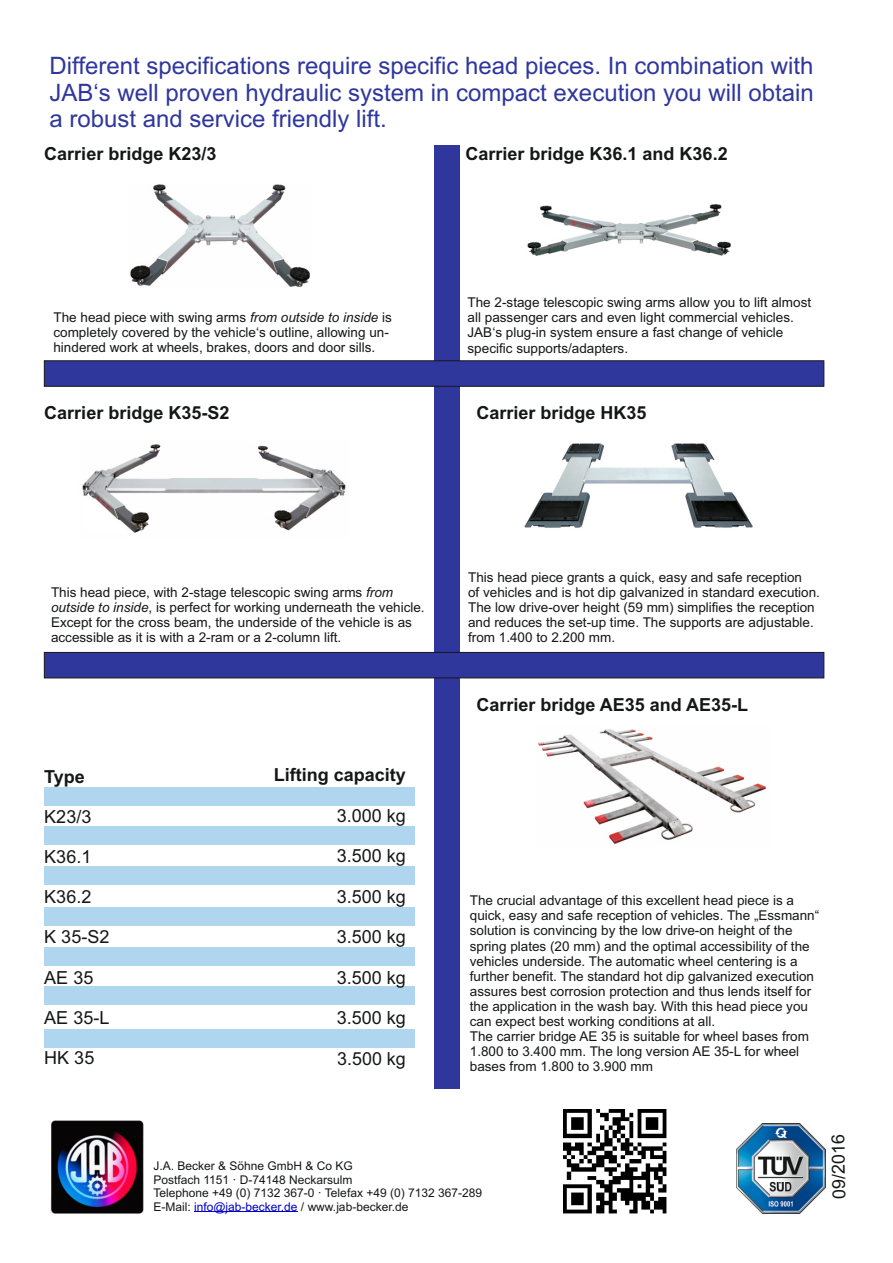
<style>
.page{position:relative;width:893px;height:1263px;background:#fff}
.page>*{position:absolute;margin:0;border:0;box-sizing:border-box;transform-origin:0 0}
.t1{font:24px/26.8px "Arial";color:#2f379d;text-align:justify}
.t2{font:18.15px "Arial";color:#151616}
.t3{font:700 18.15px "Arial";color:#151616}
.t4{font:700 18px "Arial";color:#151616}
.t5{font:18px "Arial";color:#151616}
.t6{font:13.5px/15.1px "Arial";color:#151616}
.t7{font:12px/13.4px "Arial";color:#151616}
.s1{font-style:italic}
.s2{color:#0000c4}
</style>
<div class="page">
<img style="left:51px;top:1121px;width:93px;height:92px">
<img style="left:563px;top:1110px;width:103px;height:103px">
<div style="left:434px;top:145px;width:25px;height:943px;background:#2f379d"></div>
<svg style="left:44px;top:360px;width:780px;height:27px;background:#2f3693"></svg>
<svg style="left:44px;top:652px;width:780px;height:26px;background:#2d3594"></svg>
<img style="left:130px;top:184px;width:180px;height:103px">
<img style="left:527px;top:204px;width:204px;height:52px">
<img style="left:82px;top:444px;width:264px;height:89px">
<img style="left:524px;top:443px;width:229px;height:85px">
<img style="left:538px;top:729px;width:229px;height:116px">
<div style="left:44px;top:787px;width:370px;height:18px;background:#afd5ef"></div>
<div style="left:44px;top:827px;width:370px;height:18px;background:#afd5ef"></div>
<div style="left:44px;top:866px;width:370px;height:18px;background:#afd5ef"></div>
<div style="left:44px;top:908px;width:370px;height:18px;background:#afd5ef"></div>
<div style="left:44px;top:948px;width:370px;height:18px;background:#afd5ef"></div>
<div style="left:44px;top:986px;width:370px;height:18px;background:#afd5ef"></div>
<div style="left:44px;top:1029px;width:370px;height:18px;background:#afd5ef"></div>
<hr style="left:194px;top:1212px;width:104px;height:1px;background:#0000c4">
<img style="left:736px;top:1124px;width:90px;height:89px">
<h1 class="t1" style="left:49px;top:54px;width:766px">Different specifications require specific head pieces. In combination with JAB‘s well proven hydraulic system in compact execution you will obtain a robust and service friendly lift.</h1>
<h3 class="t4" style="left:44px;top:147px;width:174px">Carrier bridge K23/3</h3>
<h3 class="t4" style="left:466px;top:147px;width:264px">Carrier bridge K36.1 and K36.2</h3>
<p class="t6" style="left:53px;top:311px;width:340px">The head piece with swing arms <span class="s1">from outside to inside</span> is completely covered by the vehicle‘s outline, allowing un&shy;hindered work at wheels, brakes, doors and door sills.</p>
<p class="t6" style="left:468px;top:296px;width:345px">The 2-stage telescopic swing arms allow you to lift almost all passenger cars and even light commercial vehicles.<br>JAB‘s plug-in system ensure a fast change of vehicle specific supports/adapters.</p>
<h3 class="t4" style="left:44px;top:406px;width:187px">Carrier bridge K35-S2</h3>
<h3 class="t4" style="left:476px;top:406px;width:172px">Carrier bridge HK35</h3>
<p class="t6" style="left:51px;top:586px;width:375px">This head piece, with 2-stage telescopic swing arms <span class="s1">from outside to inside</span>, is perfect for working underneath the vehicle.<br>Except for the cross beam, the underside of the vehicle is as accessible as it is with a 2-ram or a 2-column lift.</p>
<h3 class="t4" style="left:44px;top:769px;width:42px">Type</h3>
<h3 class="t5" style="left:44px;top:810px;width:49px">K23/3</h3>
<h3 class="t5" style="left:44px;top:850px;width:49px">K36.1</h3>
<h3 class="t5" style="left:44px;top:890px;width:49px">K36.2</h3>
<h3 class="t5" style="left:44px;top:930px;width:67px">K 35-S2</h3>
<h3 class="t5" style="left:44px;top:970px;width:51px">AE 35</h3>
<h3 class="t5" style="left:44px;top:1011px;width:67px">AE 35-L</h3>
<h3 class="t5" style="left:44px;top:1051px;width:52px">HK 35</h3>
<h2 class="t3" style="left:274px;top:768px;width:134px">Lifting capacity</h2>
<h2 class="t2" style="left:337px;top:809px;width:71px">3.000 kg</h2>
<h2 class="t2" style="left:337px;top:849px;width:71px">3.500 kg</h2>
<h2 class="t2" style="left:337px;top:890px;width:71px">3.500 kg</h2>
<h2 class="t2" style="left:337px;top:930px;width:71px">3.500 kg</h2>
<h2 class="t2" style="left:337px;top:970px;width:71px">3.500 kg</h2>
<h2 class="t2" style="left:337px;top:1011px;width:71px">3.500 kg</h2>
<h3 class="t5" style="left:337px;top:1051px;width:70px">3.500 kg</h3>
<p class="t6" style="left:468px;top:570px;width:353px">This head piece grants a quick, easy and safe reception<br>of vehicles and is hot dip galvanized in standard execution.<br>The low drive-over height (59 mm) simplifies the reception and reduces the set-up time. The supports are adjustable. from 1.400 to 2.200 mm.</p>
<h3 class="t4" style="left:476px;top:698px;width:273px">Carrier bridge AE35 and AE35-L</h3>
<p class="t6" style="left:470px;top:894px;width:351px">The crucial advantage of this excellent head piece is a quick, easy and safe reception of vehicles. The „Essmann“ solution is convincing by the low drive-on height of the spring plates (20 mm) and the optimal accessibility of the vehicles underside. The automatic wheel centering is a further benefit. The standard hot dip galvanized execution assures best corrosion protection and thus lends itself for the application in the wash bay. With this head piece you can expect best working conditions at all.<br>The carrier bridge AE 35 is suitable for wheel bases from 1.800 to 3.400 mm. The long version AE 35-L for wheel bases from 1.800 to 3.900 mm</p>
<p class="t7" style="left:153px;top:1160px;width:330px">J.A. Becker &amp; Söhne GmbH &amp; Co KG<br>Postfach 1151 · D-74148 Neckarsulm<br>Telephone +49 (0) 7132 367-0 · Telefax +49 (0) 7132 367-289<br>E-Mail: <span class="s2">info@jab-becker.de</span> / www.jab-becker.de</p>
<h3 class="t5" style="left:832px;top:1199px;width:67px;rotate:-91deg">09/2016</h3>
</div>
